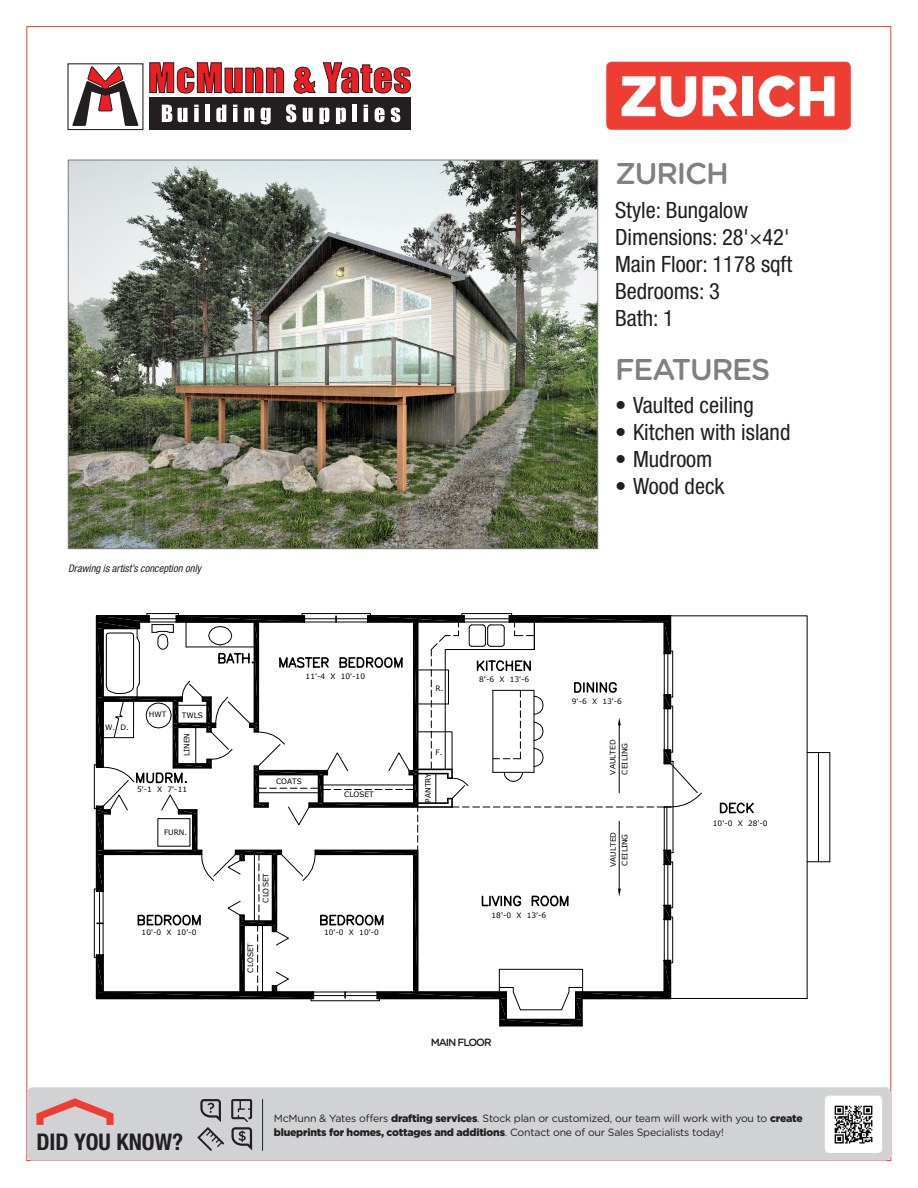
<style>
.page{position:relative;width:918px;height:1188px;background:#fff}
.page>*{position:absolute;margin:0;border:0;box-sizing:border-box;transform-origin:0 0}
.t1{font:900 57px "Gotham";color:#fff;scale:.96 1}
.Subheading{font:500 30px "Gotham Rounded";letter-spacing:-.04em;color:#808083}
.t2{font:700 condensed 22.95px "Helvetica Neue";color:#231f20}
.Details{font:condensed 22.5px "Helvetica Neue";color:#231f20}
.Feature_Points{font:condensed 22.5px "Helvetica Neue";color:#231f20}
.t3{font:10.5px "Gotham Rounded";letter-spacing:-.02em;color:#231f20}
.t4{font:900 10.5px "Gotham";letter-spacing:-.02em;color:#231f20}
.Rendering_Disclaimer{font:italic condensed 10.5px "Helvetica Neue";color:#231f20}
.t5{font:500 10.5px "Gotham Rounded";letter-spacing:-.1em;color:#231f20}
.t6{font:7.5px/12px "Verdana";color:#000}
.s1{font-family:"Gotham";font-weight:900}
.s2{font-family:"Gotham Rounded";font-weight:400}
</style>
<div class="page">
<svg style="left:149px;top:63px;width:135px;height:30px"></svg>
<svg style="left:294px;top:67px;width:22px;height:27px"></svg>
<svg style="left:323px;top:63px;width:88px;height:30px"></svg>
<div style="left:150px;top:98px;width:261px;height:32px;background:#231f20"></div>
<svg style="left:162px;top:105px;width:10px;height:17px"></svg>
<svg style="left:178px;top:108px;width:10px;height:14px"></svg>
<div style="left:194px;top:108px;width:5px;height:14px;background:#fff"></div>
<div style="left:205px;top:105px;width:5px;height:17px;background:#fff"></div>
<svg style="left:216px;top:105px;width:10px;height:17px"></svg>
<hr style="left:233px;top:108px;width:4px;height:14px;background:#fff">
<svg style="left:244px;top:108px;width:10px;height:14px"></svg>
<svg style="left:261px;top:108px;width:10px;height:17px"></svg>
<svg style="left:286px;top:104px;width:10px;height:18px"></svg>
<svg style="left:303px;top:108px;width:10px;height:14px"></svg>
<svg style="left:319px;top:108px;width:10px;height:16px"></svg>
<svg style="left:336px;top:108px;width:10px;height:16px"></svg>
<div style="left:352px;top:105px;width:5px;height:17px;background:#fff"></div>
<hr style="left:364px;top:108px;width:4px;height:14px;background:#fff">
<svg style="left:375px;top:108px;width:10px;height:14px"></svg>
<svg style="left:391px;top:108px;width:9px;height:14px"></svg>
<svg style="left:72px;top:67px;width:67px;height:59px"></svg>
<div style="left:27px;top:1087px;width:864px;height:74px;background:#d1d2d4;border-radius:6px"></div>
<hr style="left:262px;top:1099px;width:1px;height:52px;background:#231f20">
<svg style="left:197px;top:1099px;width:27px;height:52px"></svg>
<svg style="left:231px;top:1099px;width:21px;height:51px"></svg>
<svg style="left:36px;top:1098px;width:78px;height:27px"></svg>
<div style="left:825px;top:1096px;width:57px;height:57px;background:#fff;border-radius:4px"></div>
<img style="left:834px;top:1105px;width:39px;height:39px">
<div style="left:606px;top:62px;width:245px;height:68px;background:#ee3e34;border-radius:5px"></div>
<hr style="left:500px;top:1025px;width:82px;height:2px;background:#000">
<svg style="left:702px;top:615px;width:106px;height:384px"></svg>
<hr style="left:818px;top:753px;width:1px;height:109px;background:#000">
<hr style="left:830px;top:753px;width:1px;height:109px;background:#000">
<hr style="left:670px;top:998px;width:137px;height:1px;background:#000">
<svg style="left:719px;top:801px;width:36px;height:14px"></svg>
<svg style="left:807px;top:861px;width:23px;height:1px"></svg>
<svg style="left:807px;top:752px;width:23px;height:1px"></svg>
<svg style="left:93px;top:613px;width:609px;height:413px"></svg>
<img style="left:70px;top:162px;width:526px;height:385px">
<p class="t1" style="left:619px;top:63px;width:229px">ZURICH</p>
<p class="Rendering_Disclaimer" style="left:68px;top:562px;width:135px">Drawing is artist’s conception only</p>
<p class="t6" style="left:105px;top:721px;width:25px">W. D.</p>
<p class="t6" style="left:149px;top:708px;width:19px">HWT</p>
<p class="t6" style="left:182px;top:709px;width:23px">TWLS</p>
<p class="t6" style="left:181px;top:756px;width:25px;rotate:-90deg">LINEN</p>
<p class="t6" style="left:137px;top:784px;width:52px">5'-1 X 7'-11</p>
<p class="t6" style="left:164px;top:826px;width:25px">FURN.</p>
<p class="t6" style="left:306px;top:670px;width:61px">11'-4 X 10'-10</p>
<p class="t6" style="left:276px;top:775px;width:27px">COATS</p>
<p class="t6" style="left:260px;top:903px;width:31px;rotate:-90deg">CLOSET</p>
<p class="t6" style="left:344px;top:788px;width:31px">CLOSET</p>
<p class="t6" style="left:142px;top:927px;width:56px">10'-0 X 10'-0</p>
<p class="t6" style="left:324px;top:927px;width:56px">10'-0 X 10'-0</p>
<p class="t6" style="left:244px;top:973px;width:31px;rotate:-90deg">CLOSET</p>
<p class="Subheading" style="left:615px;top:152px;width:115px">ZURICH</p>
<p class="Details" style="left:615px;top:197px;width:135px">Style: Bungalow</p>
<p class="Details" style="left:615px;top:224px;width:176px">Dimensions: 28'×42'</p>
<p class="Details" style="left:615px;top:251px;width:179px">Main Floor: 1178 sqft</p>
<p class="Details" style="left:615px;top:278px;width:106px">Bedrooms: 3</p>
<p class="Details" style="left:615px;top:305px;width:60px">Bath: 1</p>
<p class="Subheading" style="left:615px;top:348px;width:157px">FEATURES</p>
<p class="Feature_Points" style="left:615px;top:392px;width:140px">• Vaulted ceiling</p>
<p class="Feature_Points" style="left:615px;top:419px;width:177px">• Kitchen with island</p>
<p class="Feature_Points" style="left:615px;top:446px;width:99px">• Mudroom</p>
<p class="Feature_Points" style="left:615px;top:473px;width:111px">• Wood deck</p>
<p class="t6" style="left:436px;top:682px;width:9px">R.</p>
<p class="t6" style="left:436px;top:746px;width:8px">F.</p>
<p class="t6" style="left:422px;top:803px;width:31px;rotate:-90deg">PANTRY</p>
<p class="t6" style="left:479px;top:673px;width:52px">8'-6 X 13'-6</p>
<p class="t6" style="left:492px;top:910px;width:56px">18'-0 X 13'-6</p>
<p class="t6" style="left:572px;top:695px;width:52px">9'-6 X 13'-6</p>
<p class="t6" style="left:607px;top:775px;width:36px;rotate:-90deg">VAULTED<br>CEILING</p>
<p class="t6" style="left:607px;top:867px;width:36px;rotate:-90deg">VAULTED<br>CEILING</p>
<p class="t5" style="left:431px;top:1035px;width:62px">MAIN FLOOR</p>
<p class="t6" style="left:713px;top:817px;width:56px">10'-0 X 28'-0</p>
<h3 class="t2" style="left:36px;top:1128px;width:148px">DID YOU KNOW?</h3>
<h3 class="t3" style="left:274px;top:1111px;width:530px">McMunn &amp; Yates offers <span class="s1">drafting services</span>. Stock plan or customized, our team will work with you to <span class="s1">create</span></h3>
<h3 class="t4" style="left:274px;top:1126px;width:452px">blueprints for homes, cottages and additions<span class="s2">. Contact one of our Sales Specialists today!</span></h3>
</div>
